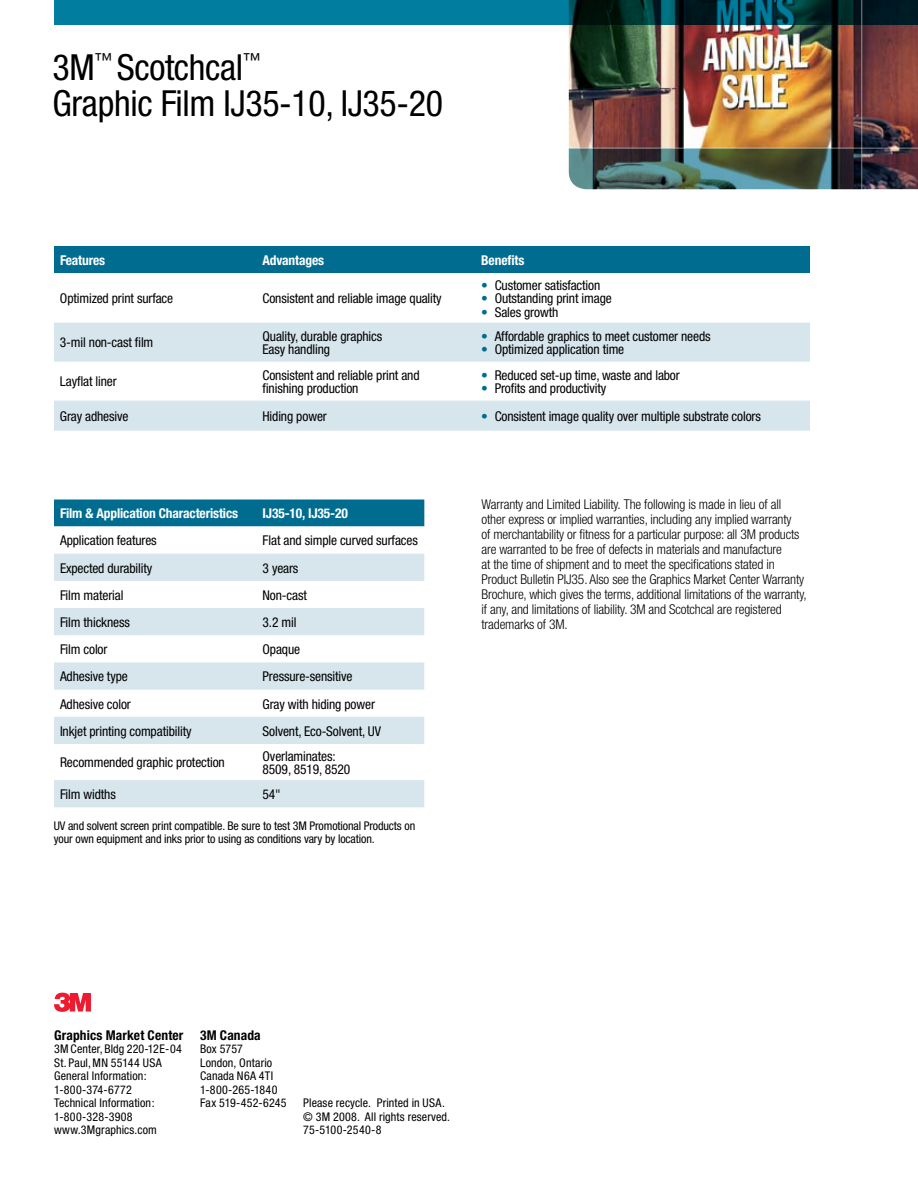
<style>
.page{position:relative;width:918px;height:1188px;background:#fff}
.page>*{position:absolute;margin:0;border:0;box-sizing:border-box;transform-origin:0 0}
.t1{font:condensed 36px/36px "Helvetica Neue";letter-spacing:-.01em;color:#000}
.t2{font:condensed 13.5px/13.5px "Helvetica Neue";letter-spacing:-.01em;color:#000}
.t3{font:300 condensed 13.5px/15px "Helvetica Neue";letter-spacing:-.01em;color:#000}
.t4{font:700 condensed 13.5px "Helvetica Neue";letter-spacing:-.01em;color:#fff}
.t5{font:700 condensed 13.5px "Helvetica Neue";letter-spacing:.01em;color:#000}
.t6{font:condensed 12px/13.5px "Helvetica Neue";letter-spacing:.005em;color:#000}
.s1{color:#006d90}
</style>
<div class="page">
<svg style="left:54px;top:993px;width:37px;height:19px"></svg>
<div style="left:54px;top:246px;width:756px;height:27px;background:#006d90"></div>
<svg style="left:54px;top:322px;width:756px;height:1px"></svg>
<svg style="left:54px;top:323px;width:756px;height:108px;fill:#d7e5ed"></svg>
<div style="left:54px;top:500px;width:370px;height:26px;background:#006d90"></div>
<svg style="left:54px;top:526px;width:370px;height:28px"></svg>
<svg style="left:54px;top:554px;width:370px;height:253px;fill:#d7e5ed"></svg>
<img style="left:569px;top:25px;width:349px;height:164px">
<svg style="left:54px;top:0;width:864px;height:25px;background:#005d74"></svg>
<svg style="left:569px;top:149px;width:292px;height:40px;background:#455d56"></svg>
<hr style="left:861px;top:0;width:1px;height:229px;background:#fff">
<hr style="left:515px;top:148px;width:403px;height:1px;background:#fff">
<h1 class="t1" style="left:53px;top:49px;width:392px">3M<sup>™</sup> Scotchcal<sup>™<br></sup>Graphic Film IJ35-10, IJ35-20</h1>
<p class="t4" style="left:60px;top:252px;width:47px">Features</p>
<p class="t4" style="left:263px;top:252px;width:63px">Advantages</p>
<p class="t4" style="left:481px;top:252px;width:45px">Benefits</p>
<p class="t2" style="left:60px;top:292px;width:115px">Optimized print surface</p>
<p class="t2" style="left:263px;top:292px;width:181px">Consistent and reliable image quality</p>
<p class="t2" style="left:481px;top:278px;width:121px"><span class="s1">•</span> Customer satisfaction</p>
<p class="t2" style="left:481px;top:292px;width:132px"><span class="s1">•</span> Outstanding print image</p>
<p class="t2" style="left:481px;top:305px;width:79px"><span class="s1">•</span> Sales growth</p>
<p class="t2" style="left:60px;top:336px;width:95px">3-mil non-cast film</p>
<p class="t2" style="left:263px;top:329px;width:121px">Quality, durable graphics<br>Easy handling</p>
<p class="t2" style="left:481px;top:329px;width:231px"><span class="s1">•</span> Affordable graphics to meet customer needs</p>
<p class="t2" style="left:481px;top:343px;width:145px"><span class="s1">•</span> Optimized application time</p>
<p class="t2" style="left:60px;top:375px;width:58px">Layflat liner</p>
<p class="t2" style="left:263px;top:368px;width:159px">Consistent and reliable print and finishing production</p>
<p class="t2" style="left:481px;top:368px;width:200px"><span class="s1">•</span> Reduced set-up time, waste and labor</p>
<p class="t2" style="left:481px;top:382px;width:127px"><span class="s1">•</span> Profits and productivity</p>
<p class="t2" style="left:60px;top:409px;width:70px">Gray adhesive</p>
<p class="t2" style="left:263px;top:409px;width:66px">Hiding power</p>
<p class="t2" style="left:481px;top:409px;width:281px"><span class="s1">•</span> Consistent image quality over multiple substrate colors</p>
<p class="t4" style="left:60px;top:505px;width:180px">Film &amp; Application Characteristics</p>
<p class="t4" style="left:263px;top:505px;width:87px">IJ35-10, IJ35-20</p>
<p class="t2" style="left:60px;top:534px;width:98px">Application features</p>
<p class="t2" style="left:263px;top:534px;width:157px">Flat and simple curved surfaces</p>
<p class="t2" style="left:60px;top:561px;width:94px">Expected durability</p>
<p class="t2" style="left:263px;top:561px;width:37px">3 years</p>
<p class="t2" style="left:60px;top:588px;width:65px">Film material</p>
<p class="t2" style="left:263px;top:588px;width:46px">Non-cast</p>
<p class="t2" style="left:60px;top:615px;width:71px">Film thickness</p>
<p class="t2" style="left:263px;top:615px;width:35px">3.2 mil</p>
<p class="t2" style="left:60px;top:643px;width:49px">Film color</p>
<p class="t2" style="left:263px;top:643px;width:39px">Opaque</p>
<p class="t2" style="left:60px;top:670px;width:69px">Adhesive type</p>
<p class="t2" style="left:263px;top:670px;width:91px">Pressure-sensitive</p>
<p class="t2" style="left:60px;top:697px;width:72px">Adhesive color</p>
<p class="t2" style="left:263px;top:697px;width:114px">Gray with hiding power</p>
<p class="t2" style="left:60px;top:724px;width:133px">Inkjet printing compatibility</p>
<p class="t2" style="left:263px;top:724px;width:120px">Solvent, Eco-Solvent, UV</p>
<p class="t2" style="left:60px;top:756px;width:166px">Recommended graphic protection</p>
<p class="t2" style="left:263px;top:749px;width:89px">Overlaminates:<br>8509, 8519, 8520</p>
<p class="t2" style="left:60px;top:787px;width:57px">Film widths</p>
<p class="t2" style="left:263px;top:787px;width:20px">54"</p>
<p class="t6" style="left:54px;top:819px;width:363px">UV and solvent screen print compatible. Be sure to test 3M Promotional Products on your own equipment and inks prior to using as conditions vary by location.</p>
<p class="t3" style="left:482px;top:497px;width:327px">Warranty and Limited Liability. The following is made in lieu of all other express or implied warranties, including any implied warranty<br>of merchantability or fitness for a particular purpose: all 3M products are warranted to be free of defects in materials and manufacture<br>at the time of shipment and to meet the specifications stated in Product Bulletin PIJ35. Also see the Graphics Market Center Warranty Brochure, which gives the terms, additional limitations of the warranty, if any, and limitations of liability. 3M and Scotchcal are registered trademarks of 3M.</p>
<p class="t5" style="left:54px;top:1027px;width:131px">Graphics Market Center</p>
<p class="t6" style="left:54px;top:1042px;width:129px">3M Center, Bldg 220-12E-04<br>St. Paul, MN 55144 USA<br>General Information:<br>1-800-374-6772<br>Technical Information:<br>1-800-328-3908 www.3Mgraphics.com</p>
<p class="t5" style="left:200px;top:1027px;width:62px">3M Canada</p>
<p class="t6" style="left:200px;top:1042px;width:88px">Box 5757<br>London, Ontario<br>Canada N6A 4TI<br>1-800-265-1840<br>Fax 519-452-6245</p>
<p class="t6" style="left:303px;top:1096px;width:148px">Please recycle. Printed in USA. © 3M 2008. All rights reserved.<br>75-5100-2540-8</p>
</div>
